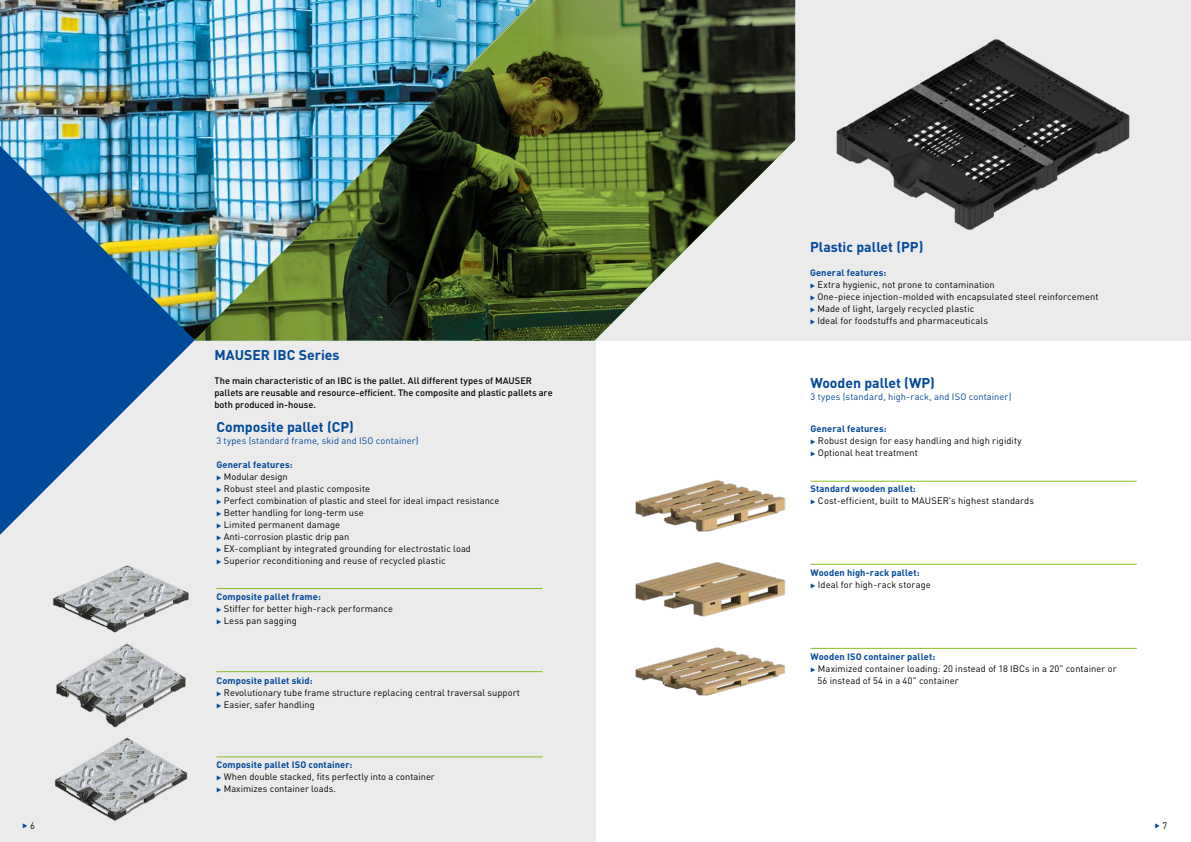
<style>
.page{position:relative;width:1191px;height:842px;background:#fff}
.page>*{position:absolute;margin:0;border:0;box-sizing:border-box;transform-origin:0 0}
.t1{font:700 14px "DIN Pro";color:#00489a}
.t2{font:9.3px/12px "DIN Pro";letter-spacing:.01em;color:#000}
.t3{font:700 9.3px "DIN Pro";letter-spacing:.01em;color:#00489a}
.t4{font:500 9.3px/11.8px "DIN Pro";color:#000}
.t5{font:9.3px "DIN Pro";letter-spacing:.01em;color:#00489a}
.s1{color:#00489a}
</style>
<div class="page">
<div style="left:0;top:0;width:595px;height:842px;background:#ebebeb"></div>
<svg style="left:0;top:341px;width:194px;height:194px"></svg>
<div style="left:590px;top:0;width:601px;height:341px;background:#ebebeb"></div>
<img style="left:836px;top:39px;width:294px;height:191px">
<img style="left:635px;top:480px;width:151px;height:52px">
<img style="left:635px;top:562px;width:151px;height:55px">
<img style="left:635px;top:647px;width:151px;height:49px">
<hr style="left:810px;top:481px;width:326px;height:1px;background:#89bd24">
<hr style="left:810px;top:564px;width:326px;height:1px;background:#89bd24">
<hr style="left:810px;top:648px;width:326px;height:1px;background:#89bd24">
<img style="left:53px;top:565px;width:136px;height:68px">
<img style="left:56px;top:643px;width:130px;height:85px">
<img style="left:54px;top:737px;width:134px;height:84px">
<hr style="left:216px;top:588px;width:326px;height:1px;background:#89bd24">
<hr style="left:216px;top:671px;width:326px;height:1px;background:#89bd24">
<hr style="left:216px;top:757px;width:326px;height:1px;background:#89bd24">
<img style="left:0;top:0;width:794px;height:341px">
<p class="t2" style="left:23px;top:819px;width:14px"><span class="s1">◆</span> 6</p>
<h1 class="t1" style="left:214px;top:345px;width:127px">MAUSER IBC Series</h1>
<p class="t4" style="left:214px;top:374px;width:340px">The main characteristic of an IBC is the pallet. All different types of MAUSER pallets are reusable and resource-efficient. The composite and plastic pallets are both produced in-house.</p>
<h1 class="t1" style="left:216px;top:417px;width:139px">Composite pallet (CP)</h1>
<p class="t5" style="left:216px;top:434px;width:204px">3 types (standard frame, skid and ISO container)</p>
<p class="t3" style="left:216px;top:458px;width:78px">General features:</p>
<p class="t2" style="left:216px;top:470px;width:73px"><span class="s1">◆</span> Modular design</p>
<p class="t2" style="left:216px;top:482px;width:155px"><span class="s1">◆</span> Robust steel and plastic composite</p>
<p class="t2" style="left:216px;top:494px;width:284px"><span class="s1">◆</span> Perfect combination of plastic and steel for ideal impact resistance</p>
<p class="t2" style="left:216px;top:506px;width:149px"><span class="s1">◆</span> Better handling for long-term use</p>
<p class="t2" style="left:216px;top:518px;width:125px"><span class="s1">◆</span> Limited permanent damage</p>
<p class="t2" style="left:216px;top:530px;width:134px"><span class="s1">◆</span> Anti-corrosion plastic drip pan</p>
<p class="t2" style="left:216px;top:542px;width:256px"><span class="s1">◆</span> EX-compliant by integrated grounding for electrostatic load</p>
<p class="t2" style="left:216px;top:554px;width:231px"><span class="s1">◆</span> Superior reconditioning and reuse of recycled plastic</p>
<p class="t3" style="left:216px;top:590px;width:106px">Composite pallet frame:</p>
<p class="t2" style="left:216px;top:602px;width:178px"><span class="s1">◆</span> Stiffer for better high-rack performance</p>
<p class="t2" style="left:216px;top:614px;width:82px"><span class="s1">◆</span> Less pan sagging</p>
<p class="t3" style="left:216px;top:674px;width:98px">Composite pallet skid:</p>
<p class="t2" style="left:216px;top:686px;width:305px"><span class="s1">◆</span> Revolutionary tube frame structure replacing central traversal support</p>
<p class="t2" style="left:216px;top:698px;width:100px"><span class="s1">◆</span> Easier, safer handling</p>
<p class="t3" style="left:216px;top:758px;width:138px">Composite pallet ISO container:</p>
<p class="t2" style="left:216px;top:770px;width:220px"><span class="s1">◆</span> When double stacked, fits perfectly into a container</p>
<p class="t2" style="left:216px;top:782px;width:121px"><span class="s1">◆</span> Maximizes container loads.</p>
<h1 class="t1" style="left:810px;top:237px;width:115px">Plastic pallet (PP)</h1>
<p class="t3" style="left:810px;top:266px;width:78px">General features:</p>
<p class="t2" style="left:810px;top:278px;width:186px"><span class="s1">◆</span> Extra hygienic, not prone to contamination</p>
<p class="t2" style="left:810px;top:290px;width:290px"><span class="s1">◆</span> One-piece injection-molded with encapsulated steel reinforcement</p>
<p class="t2" style="left:810px;top:302px;width:166px"><span class="s1">◆</span> Made of light, largely recycled plastic</p>
<p class="t2" style="left:810px;top:314px;width:180px"><span class="s1">◆</span> Ideal for foodstuffs and pharmaceuticals</p>
<h1 class="t1" style="left:810px;top:373px;width:126px">Wooden pallet (WP)</h1>
<p class="t5" style="left:810px;top:390px;width:202px">3 types (standard, high-rack, and ISO container)</p>
<p class="t3" style="left:810px;top:422px;width:78px">General features:</p>
<p class="t2" style="left:810px;top:434px;width:213px"><span class="s1">◆</span> Robust design for easy handling and high rigidity</p>
<p class="t2" style="left:810px;top:446px;width:109px"><span class="s1">◆</span> Optional heat treatment</p>
<p class="t3" style="left:810px;top:482px;width:107px">Standard wooden pallet:</p>
<p class="t2" style="left:810px;top:494px;width:225px"><span class="s1">◆</span> Cost-efficient, built to MAUSER's highest standards</p>
<p class="t3" style="left:810px;top:566px;width:111px">Wooden high-rack pallet:</p>
<p class="t2" style="left:810px;top:578px;width:122px"><span class="s1">◆</span> Ideal for high-rack storage</p>
<p class="t3" style="left:810px;top:650px;width:126px">Wooden ISO container pallet:</p>
<p class="t2" style="left:817px;top:662px;width:301px;text-indent:-7px"><span class="s1">◆</span> Maximized container loading: 20 instead of 18 IBCs in a 20" container or<br>56 instead of 54 in a 40" container</p>
<p class="t2" style="left:1155px;top:819px;width:14px"><span class="s1">◆</span> 7</p>
</div>
